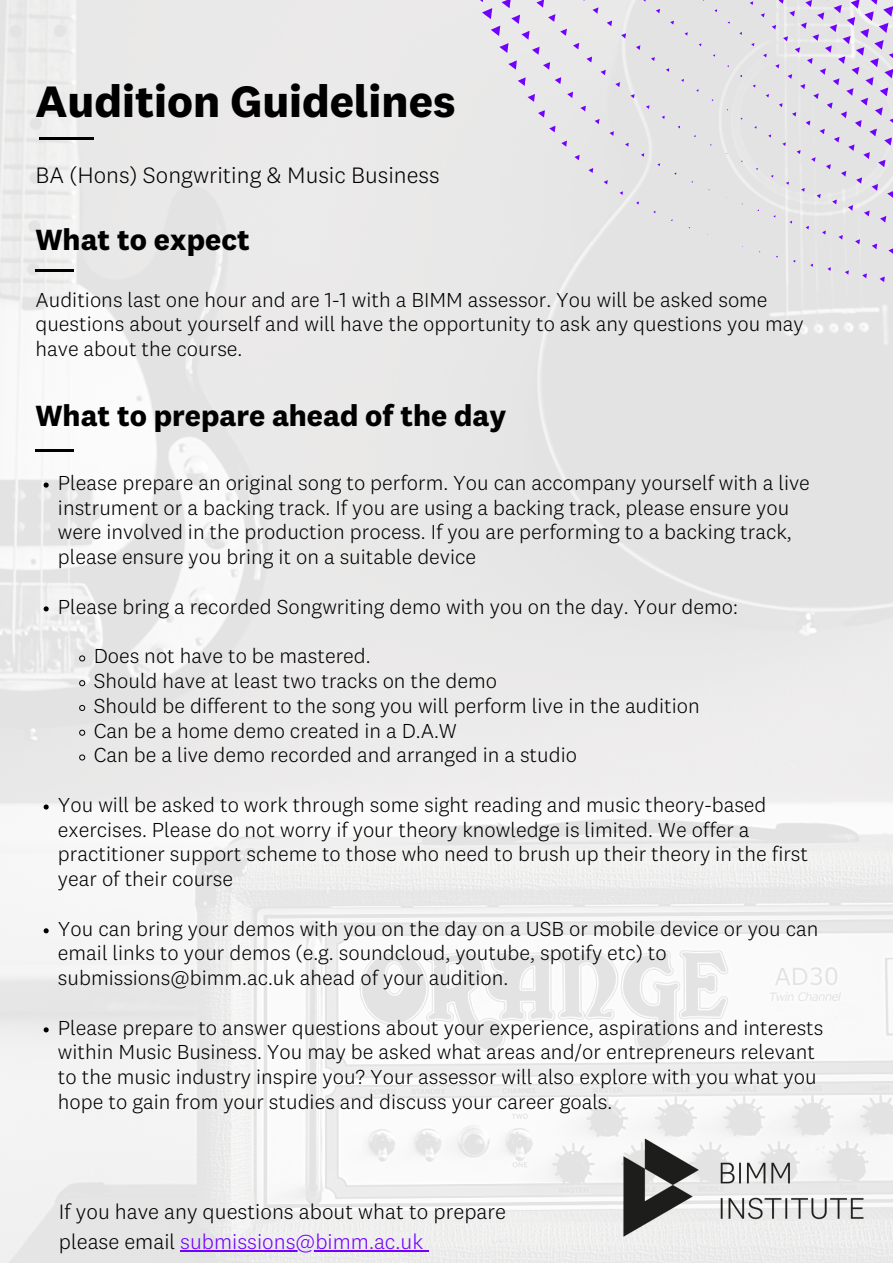
<style>
.page{position:relative;width:893px;height:1263px;background:#fff}
.page>*{position:absolute;margin:0;border:0;box-sizing:border-box;transform-origin:0 0}
.t1{font:700 45.6px "National 2";color:#000}
.t2{font:700 30.3px "National 2";color:#000}
.t3{font:300 23.1px "National 2";color:#000}
.t4{font:300 21.52px/29.8px "National 2";color:#000}
.t5{font:300 21px/24.8px "National 2";color:#000}
.s1{color:#7100ff}
</style>
<div class="page">
<img style="left:0;top:0;width:893px;height:1263px">
<hr style="left:39px;top:137px;width:54px;height:3px;background:#000">
<hr style="left:35px;top:269px;width:39px;height:3px;background:#000">
<svg style="left:727px;top:21px;width:4px;height:3px"></svg>
<svg style="left:739px;top:31px;width:4px;height:4px"></svg>
<div style="left:473px;top:0;width:245px;height:195px;background:#e7e6e6"></div>
<svg style="left:636px;top:201px;width:4px;height:4px"></svg>
<svg style="left:653px;top:210px;width:3px;height:4px"></svg>
<svg style="left:749px;top:0;width:144px;height:282px;background:#dfdbe5"></svg>
<img style="left:616px;top:1132px;width:254px;height:111px">
<hr style="left:35px;top:449px;width:39px;height:2px;background:#000">
<hr style="left:180px;top:1250px;width:243px;height:2px;background:#7100ff">
<svg style="left:44px;top:482px;width:5px;height:6px"></svg>
<svg style="left:44px;top:606px;width:5px;height:5px"></svg>
<svg style="left:79px;top:655px;width:6px;height:7px"></svg>
<svg style="left:79px;top:680px;width:6px;height:6px"></svg>
<svg style="left:79px;top:705px;width:6px;height:6px"></svg>
<svg style="left:79px;top:729px;width:6px;height:7px"></svg>
<svg style="left:79px;top:754px;width:6px;height:7px"></svg>
<svg style="left:44px;top:804px;width:5px;height:5px"></svg>
<svg style="left:44px;top:928px;width:5px;height:5px"></svg>
<svg style="left:44px;top:1027px;width:5px;height:5px"></svg>
<p class="t1" style="left:35px;top:82px;width:421px">Audition Guidelines</p>
<p class="t3" style="left:35px;top:166px;width:406px">BA (Hons) Songwriting &amp; Music Business</p>
<p class="t2" style="left:35px;top:227px;width:216px">What to expect</p>
<p class="t5" style="left:35px;top:289px;width:769px">Auditions last one hour and are 1-1 with a BIMM assessor. You will be asked some questions about yourself and will have the opportunity to ask any questions you may have about the course.</p>
<p class="t2" style="left:35px;top:402px;width:472px">What to prepare ahead of the day</p>
<p class="t5" style="left:58px;top:472px;width:753px">Please prepare an original song to perform. You can accompany yourself with a live instrument or a backing track. If you are using a backing track, please ensure you were involved in the production process. If you are performing to a backing track, please ensure you bring it on a suitable device</p>
<p class="t5" style="left:58px;top:596px;width:681px">Please bring a recorded Songwriting demo with you on the day. Your demo:</p>
<p class="t5" style="left:94px;top:645px;width:279px">Does not have to be mastered.</p>
<p class="t5" style="left:94px;top:670px;width:405px">Should have at least two tracks on the demo</p>
<p class="t5" style="left:94px;top:695px;width:607px">Should be different to the song you will perform live in the audition</p>
<p class="t5" style="left:94px;top:720px;width:365px">Can be a home demo created in a D.A.W</p>
<p class="t5" style="left:94px;top:744px;width:485px">Can be a live demo recorded and arranged in a studio</p>
<p class="t5" style="left:58px;top:794px;width:751px">You will be asked to work through some sight reading and music theory-based exercises. Please do not worry if your theory knowledge is limited. We offer a practitioner support scheme to those who need to brush up their theory in the first year of their course</p>
<p class="t5" style="left:58px;top:918px;width:762px">You can bring your demos with you on the day on a USB or mobile device or you can email links to your demos (e.g. soundcloud, youtube, spotify etc) to submissions@bimm.ac.uk ahead of your audition.</p>
<p class="t5" style="left:58px;top:1017px;width:767px">Please prepare to answer questions about your experience, aspirations and interests within Music Business. You may be asked what areas and/or entrepreneurs relevant to the music industry inspire you? Your assessor will also explore with you what you hope to gain from your studies and discuss your career goals.</p>
<p class="t4" style="left:59px;top:1199px;width:449px">If you have any questions about what to prepare please email <span class="s1">submissions@bimm.ac.uk</span></p>
</div>
